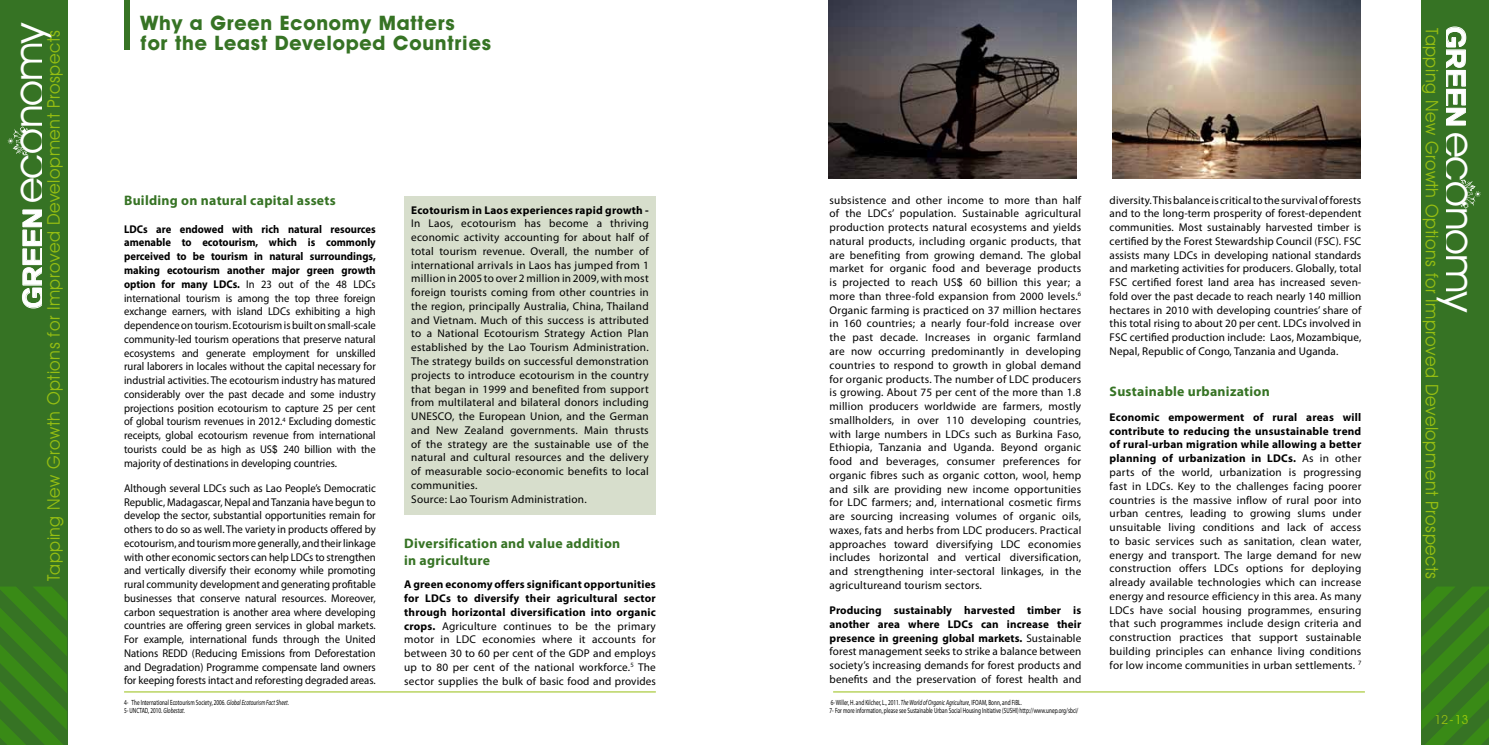
<style>
.page{position:relative;width:1489px;height:745px;background:#fff}
.page>*{position:absolute;margin:0;border:0;box-sizing:border-box;transform-origin:0 0}
.t1{font:42.5px "Avant Garde IT Cby BT";letter-spacing:-.03em;color:#fff}
.t2{font:700 29.62px "Arial";letter-spacing:-.03em;color:#fff}
.t3{font:700 20px/20px "Avant Garde IT Cby BT";letter-spacing:.04em;color:#367324}
.t4{font:17.5px "Avant Garde IT Cby BT";letter-spacing:.03em;color:#96be12}
.t5{font:700 13.75px/16.5px "Myriad Pro";letter-spacing:.02em;color:#367324}
.t6{font:12.5px "Avant Garde IT Cby BT";color:#96be12}
.t7{font:11.25px/13.8px "Myriad Pro";letter-spacing:.02em;color:#000;text-align:justify}
.t8{font:11.25px/13.8px "Myriad Pro";letter-spacing:.02em;color:#000;text-align:justify;scale:.94 1}
.t9{font:11.25px/13.8px "Myriad Pro";letter-spacing:.02em;color:#000;text-align:justify;scale:.95 1}
.t10{font:700 11.25px "Myriad Pro";letter-spacing:.02em;color:#000}
.t11{font:7.5px/8.8px "Myriad Pro";color:#000;scale:.7 1}
.s1{font-weight:700}
.s2{font-family:"Arial";font-size:10.62px}
.s3{font-style:italic}
</style>
<div class="page">
<div style="left:1421px;top:0;width:67px;height:744px;background:#367324"></div>
<svg style="left:1421px;top:587px;width:67px;height:157px"></svg>
<div style="left:0;top:0;width:67px;height:744px;background:#367324"></div>
<svg style="left:0;top:587px;width:67px;height:157px"></svg>
<div style="left:404px;top:195px;width:252px;height:319px;background:#d7decc"></div>
<div style="left:124px;top:0;width:6px;height:50px;background:#367324"></div>
<img style="left:828px;top:0;width:248px;height:178px">
<img style="left:1112px;top:0;width:247px;height:178px">
<hr style="left:124px;top:691px;width:532px;height:1px;background:#96be12">
<hr style="left:833px;top:691px;width:531px;height:1px;background:#96be12">
<svg style="left:22px;top:209px;width:20px;height:100px"></svg>
<svg style="left:8px;top:126px;width:20px;height:29px"></svg>
<svg style="left:1446px;top:26px;width:20px;height:100px"></svg>
<svg style="left:1460px;top:179px;width:20px;height:29px"></svg>
<h1 class="t1" style="left:3px;top:203px;width:183px;rotate:-90deg">economy</h1>
<h2 class="t2" style="left:14px;top:309px;width:103px;rotate:-90deg">GREEN</h2>
<h3 class="t4" style="left:43px;top:580px;width:552px;rotate:-90deg">Tapping New Growth Options for Improved Development Prospects</h3>
<h3 class="t3" style="left:141px;top:13px;width:352px">Why a Green Economy Matters<br>for the Least Developed Countries</h3>
<p class="t5" style="left:124px;top:192px;width:213px">Building on natural capital assets</p>
<p class="t8" style="left:124px;top:222px;width:269px"><span class="s1">LDCs are endowed with rich natural resources amenable to ecotourism, which is commonly perceived to be tourism in natural surroundings, making ecotourism another major green growth option for many LDCs.</span> In 23 out of the 48 LDCs international tourism is among the top three foreign exchange earners, with island LDCs exhibiting a high dependence on tourism. Ecotourism is built on small-scale community-led tourism operations that preserve natural ecosystems and generate employment for unskilled rural laborers in locales without the capital necessary for industrial activities. The ecotourism industry has matured considerably over the past decade and some industry projections position ecotourism to capture 25 per cent of global tourism revenues in 2012.<sup>4</sup> Excluding domestic receipts, global ecotourism revenue from international tourists could be as high as US<span class="s2">$</span> 240 billion with the majority of destinations in developing countries.</p>
<p class="t9" style="left:124px;top:480px;width:266px">Although several LDCs such as Lao People’s Democratic Republic, Madagascar, Nepal and Tanzania have begun to develop the sector, substantial opportunities remain for others to do so as well. The variety in products offered by ecotourism, and tourism more generally, and their linkage with other economic sectors can help LDCs to strengthen and vertically diversify their economy while promoting rural community development and generating profitable businesses that conserve natural resources. Moreover, carbon sequestration is another area where developing countries are offering green services in global markets.<br>For example, international funds through the United Nations REDD (Reducing Emissions from Deforestation and Degradation) Programme compensate land owners for keeping forests intact and reforesting degraded areas.</p>
<p class="t11" style="left:124px;top:697px;width:237px">4- The International Ecotourism Society, 2006. <span class="s3">Global Ecotourism Fact Sheet</span>.<br>5- UNCTAD, 2010. <span class="s3">Globestat</span>.</p>
<p class="t10" style="left:411px;top:202px;width:239px">Ecotourism in Laos experiences rapid growth -</p>
<p class="t7" style="left:411px;top:216px;width:239px;text-align:left">In Laos, ecotourism has become a thriving economic activity accounting for about half of total tourism revenue. Overall, the number of international arrivals in Laos has jumped from 1 million in 2005 to over 2 million in 2009, with most foreign tourists coming from other countries in the region, principally Australia, China, Thailand and Vietnam. Much of this success is attributed to a National Ecotourism Strategy Action Plan established by the Lao Tourism Administration.<br>The strategy builds on successful demonstration projects to introduce ecotourism in the country that began in 1999 and benefited from support from multilateral and bilateral donors including UNESCO, the European Union, and the German and New Zealand governments. Main thrusts of the strategy are the sustainable use of the natural and cultural resources and the delivery of measurable socio-economic benefits to local communities.<br>Source: Lao Tourism Administration.</p>
<p class="t5" style="left:404px;top:534px;width:218px">Diversification and value addition in agriculture</p>
<p class="t7" style="left:404px;top:577px;width:253px"><span class="s1">A green economy offers significant opportunities for LDCs to diversify their agricultural sector through horizontal diversification into organic crops.</span> Agriculture continues to be the primary motor in LDC economies where it accounts for between 30 to 60 per cent of the GDP and employs up to 80 per cent of the national workforce.<sup>5</sup> The sector supplies the bulk of basic food and provides</p>
<p class="t7" style="left:829px;top:192px;width:253px">subsistence and other income to more than half of the LDCs’ population. Sustainable agricultural production protects natural ecosystems and yields natural products, including organic products, that are benefiting from growing demand. The global market for organic food and beverage products is projected to reach US<span class="s2">$</span> 60 billion this year; a more than three-fold expansion from 2000 levels.<sup>6<br></sup>Organic farming is practiced on 37 million hectares in 160 countries; a nearly four-fold increase over the past decade. Increases in organic farmland are now occurring predominantly in developing countries to respond to growth in global demand for organic products. The number of LDC producers is growing. About 75 per cent of the more than 1.8 million producers worldwide are farmers, mostly smallholders, in over 110 developing countries, with large numbers in LDCs such as Burkina Faso, Ethiopia, Tanzania and Uganda. Beyond organic food and beverages, consumer preferences for organic fibres such as organic cotton, wool, hemp and silk are providing new income opportunities for LDC farmers; and, international cosmetic firms are sourcing increasing volumes of organic oils, waxes, fats and herbs from LDC producers. Practical approaches toward diversifying LDC economies includes horizontal and vertical diversification, and strengthening inter-sectoral linkages, in the agricultureand tourism sectors.</p>
<p class="t7" style="left:829px;top:602px;width:253px"><span class="s1">Producing sustainably harvested timber is another area where LDCs can increase their presence in greening global markets.</span> Sustainable forest management seeks to strike a balance between society’s increasing demands for forest products and benefits and the preservation of forest health and</p>
<p class="t11" style="left:829px;top:697px;width:357px">6- Willer, H. and Kilcher, L., 2011. <span class="s3">The World of Organic Agriculture</span>, IFOAM, Bonn, and FiBL.<br>7- For more information, please see Sustainable Urban Social Housing Initiative (SUSHI) http://www.unep.org/sbci/</p>
<p class="t7" style="left:1109px;top:192px;width:253px">diversity. This balance is critical to the survival of forests and to the long-term prosperity of forest-dependent communities. Most sustainably harvested timber is certified by the Forest Stewardship Council (FSC). FSC assists many LDCs in developing national standards and marketing activities for producers. Globally, total FSC certified forest land area has increased seven&shy;fold over the past decade to reach nearly 140 million hectares in 2010 with developing countries’ share of this total rising to about 20 per cent. LDCs involved in FSC certified production include: Laos, Mozambique, Nepal, Republic of Congo, Tanzania and Uganda.</p>
<p class="t5" style="left:1109px;top:382px;width:162px">Sustainable urbanization</p>
<p class="t7" style="left:1109px;top:410px;width:253px"><span class="s1">Economic empowerment of rural areas will contribute to reducing the unsustainable trend of rural-urban migration while allowing a better planning of urbanization in LDCs.</span> As in other parts of the world, urbanization is progressing fast in LDCs. Key to the challenges facing poorer countries is the massive inflow of rural poor into urban centres, leading to growing slums under unsuitable living conditions and lack of access to basic services such as sanitation, clean water, energy and transport. The large demand for new construction offers LDCs options for deploying already available technologies which can increase energy and resource efficiency in this area. As many LDCs have social housing programmes, ensuring that such programmes include design criteria and construction practices that support sustainable building principles can enhance living conditions for low income communities in urban settlements. <sup>7</sup></p>
<h2 class="t2" style="left:1474px;top:26px;width:103px;rotate:90deg">GREEN</h2>
<h3 class="t4" style="left:1442px;top:28px;width:552px;rotate:90deg">Tapping New Growth Options for Improved Development Prospects</h3>
<h1 class="t1" style="left:1484px;top:132px;width:183px;rotate:90deg">economy</h1>
<p class="t6" style="left:1434px;top:711px;width:35px">12 - 13</p>
</div>
